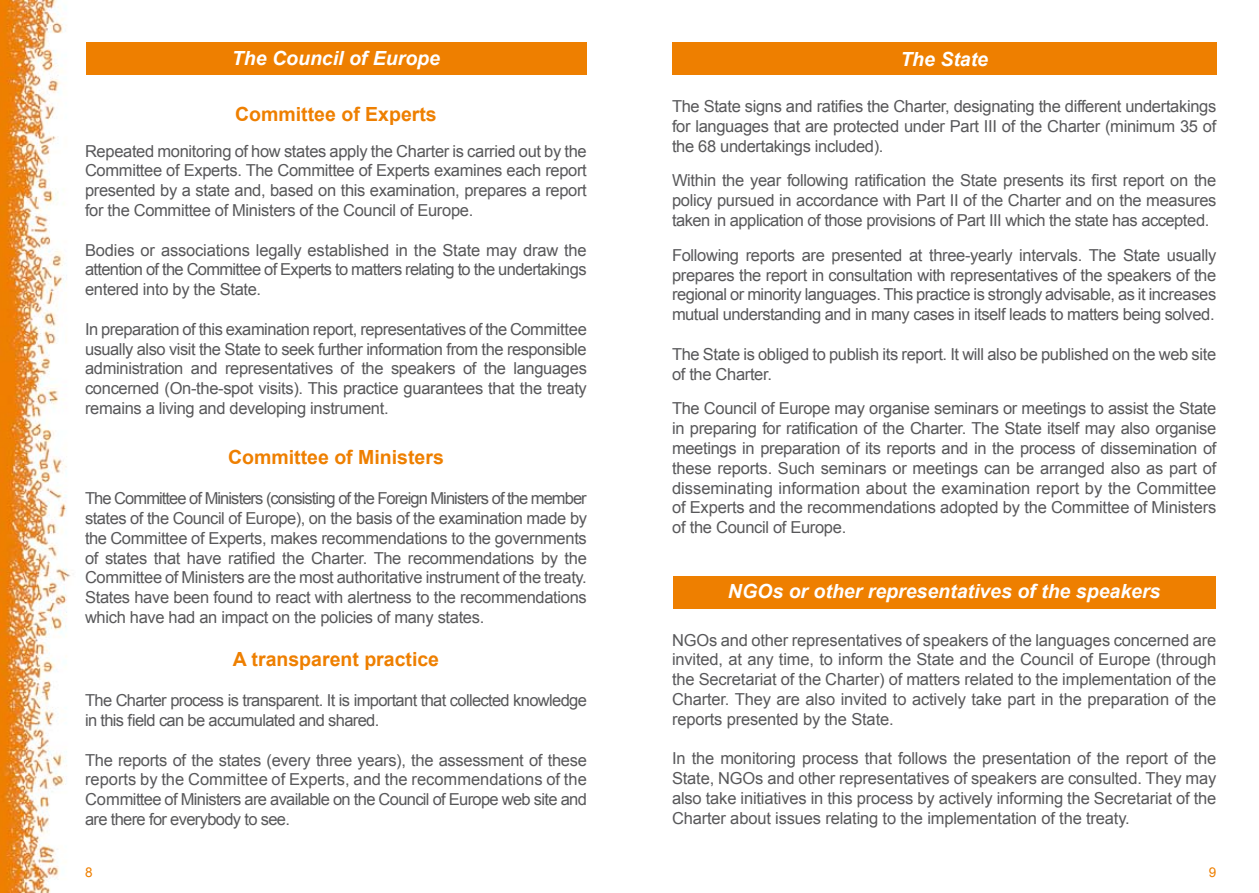
<style>
.page{position:relative;width:1259px;height:893px;background:#fff}
.page>*{position:absolute;margin:0;border:0;box-sizing:border-box;transform-origin:0 0}
.t1{font:italic 700 19.5px "Arial";color:#fff}
.t2{font:700 19.5px "Arial";color:#ee7f00}
.t3{font:16.5px/19.8px "Arial";letter-spacing:-.02em;color:#58585a;text-align:justify}
.t4{font:16.5px/19.8px "Arial";letter-spacing:-.04em;color:#58585a}
.t5{font:13.5px "Arial";color:#ee7f00}
</style>
<div class="page">
<img style="left:0;top:0;width:587px;height:893px">
<div style="left:673px;top:576px;width:542px;height:33px;background:#ee7f00"></div>
<div style="left:672px;top:43px;width:544px;height:32px;background:#ee7f00"></div>
<div style="left:86px;top:43px;width:500px;height:32px;background:#ee7f00"></div>
<p class="t1" style="left:232px;top:47px;width:210px">The Council of Europe</p>
<p class="t2" style="left:235px;top:103px;width:203px">Committee of Experts</p>
<p class="t3" style="left:85px;top:141px;width:503px">Repeated monitoring of how states apply the Charter is carried out by the Committee of Experts. The Committee of Experts examines each report presented by a state and, based on this examination, prepares a report for the Committee of Ministers of the Council of Europe.</p>
<p class="t3" style="left:85px;top:240px;width:503px">Bodies or associations legally established in the State may draw the attention of the Committee of Experts to matters relating to the undertakings entered into by the State.</p>
<p class="t3" style="left:85px;top:319px;width:503px">In preparation of this examination report, representatives of the Committee usually also visit the State to seek further information from the responsible administration and representatives of the speakers of the languages concerned (On-the-spot visits). This practice guarantees that the treaty remains a living and developing instrument.</p>
<p class="t2" style="left:228px;top:446px;width:217px">Committee of Ministers</p>
<p class="t3" style="left:85px;top:488px;width:503px">The Committee of Ministers (consisting of the Foreign Ministers of the member states of the Council of Europe), on the basis of the examination made by the Committee of Experts, makes recommendations to the governments of states that have ratified the Charter. The recommendations by the Committee of Ministers are the most authoritative instrument of the treaty.<br>States have been found to react with alertness to the recommendations which have had an impact on the policies of many states.</p>
<p class="t2" style="left:233px;top:648px;width:208px">A transparent practice</p>
<p class="t4" style="left:85px;top:690px;width:503px">The Charter process is transparent. It is important that collected knowledge in this field can be accumulated and shared.</p>
<p class="t3" style="left:85px;top:750px;width:503px">The reports of the states (every three years), the assessment of these reports by the Committee of Experts, and the recommendations of the Committee of Ministers are available on the Council of Europe web site and are there for everybody to see.</p>
<p class="t1" style="left:900px;top:48px;width:89px">The State</p>
<p class="t3" style="left:672px;top:96px;width:546px">The State signs and ratifies the Charter, designating the different undertakings for languages that are protected under Part III of the Charter (minimum 35 of the 68 undertakings included).</p>
<p class="t3" style="left:672px;top:171px;width:546px">Within the year following ratification the State presents its first report on the policy pursued in accordance with Part II of the Charter and on the measures taken in application of those provisions of Part III which the state has accepted.</p>
<p class="t3" style="left:672px;top:245px;width:546px">Following reports are presented at three-yearly intervals. The State usually prepares the report in consultation with representatives of the speakers of the regional or minority languages. This practice is strongly advisable, as it increases mutual understanding and in many cases in itself leads to matters being solved.</p>
<p class="t3" style="left:672px;top:344px;width:546px">The State is obliged to publish its report. It will also be published on the web site of the Charter.</p>
<p class="t3" style="left:672px;top:399px;width:546px">The Council of Europe may organise seminars or meetings to assist the State in preparing for ratification of the Charter. The State itself may also organise meetings in preparation of its reports and in the process of dissemination of these reports. Such seminars or meetings can be arranged also as part of disseminating information about the examination report by the Committee of Experts and the recommendations adopted by the Committee of Ministers of the Council of Europe.</p>
<p class="t1" style="left:728px;top:580px;width:434px">NGOs or other representatives of the speakers</p>
<p class="t3" style="left:672px;top:630px;width:546px">NGOs and other representatives of speakers of the languages concerned are invited, at any time, to inform the State and the Council of Europe (through the Secretariat of the Charter) of matters related to the implementation of the Charter. They are also invited to actively take part in the preparation of the reports presented by the State.</p>
<p class="t3" style="left:672px;top:749px;width:546px">In the monitoring process that follows the presentation of the report of the State, NGOs and other representatives of speakers are consulted. They may also take initiatives in this process by actively informing the Secretariat of the Charter about issues relating to the implementation of the treaty.</p>
<p class="t5" style="left:85px;top:864px;width:9px">8</p>
<p class="t5" style="left:1209px;top:864px;width:9px">9</p>
</div>
